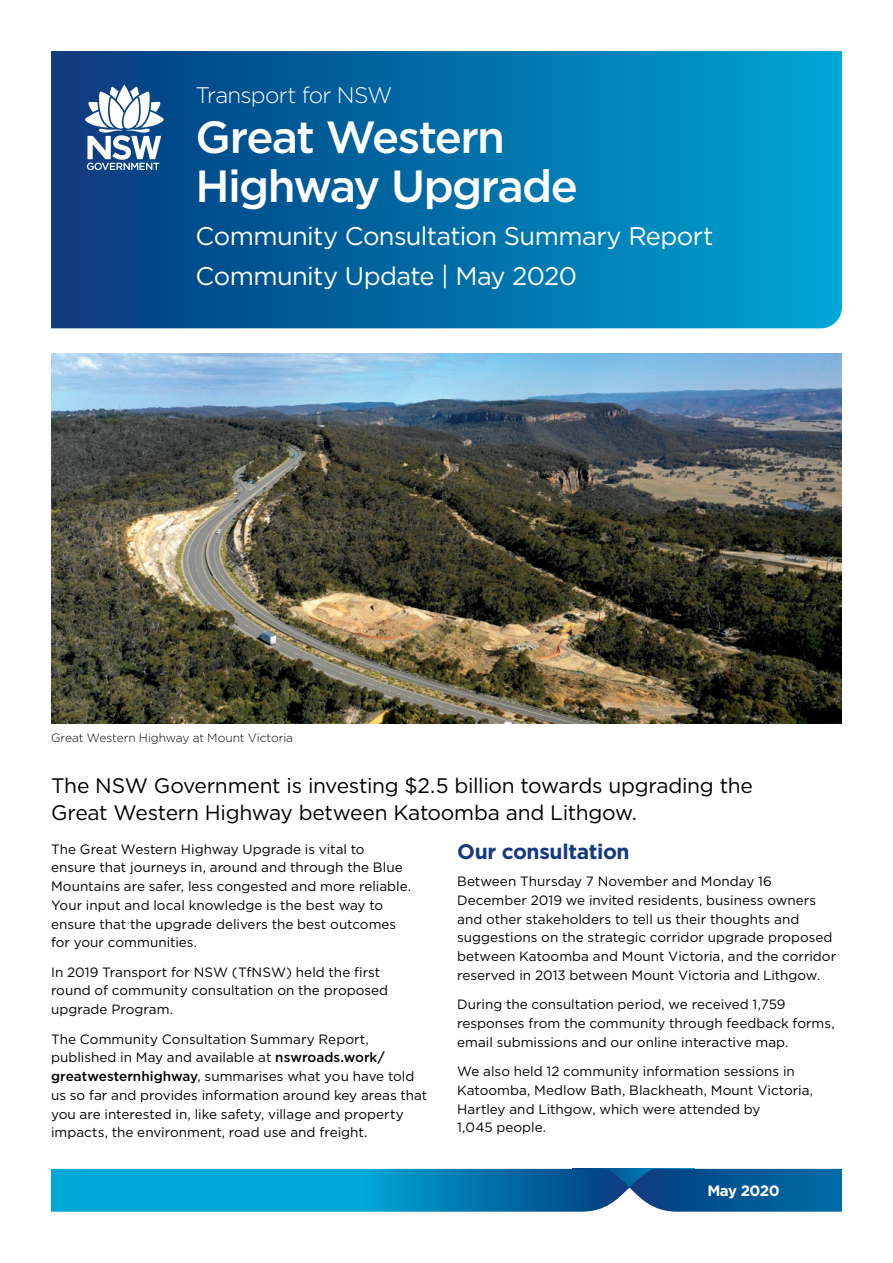
<style>
.page{position:relative;width:893px;height:1263px;background:#fff}
.page>*{position:absolute;margin:0;border:0;box-sizing:border-box;transform-origin:0 0}
._01_H1_Indent{font:500 45px/49.5px "Gotham";letter-spacing:-.04em;color:#fff}
._00_CoverSub_Indent{font:25.5px "Gotham";letter-spacing:-.025em;color:#fff}
._01_H1_Indent-2{font:300 22.5px "Gotham";letter-spacing:-.035em;color:#fff}
._02_Intro{font:21px/27px "Gotham";letter-spacing:-.015em;color:#000}
._01_H2{font:700 21px "Gotham";letter-spacing:-.015em;color:#15397f}
.Date{font:700 15px "Gotham";letter-spacing:-.03em;color:#fff}
._02_Body{font:13.5px/18.8px "Gotham";color:#000}
.t1{font:300 12px "Gotham";letter-spacing:-.005em;color:#000}
.s1{font-weight:500}
</style>
<div class="page">
<svg style="left:51px;top:51px;width:791px;height:277px;background:#016fa8"></svg>
<svg style="left:51px;top:1169px;width:791px;height:43px;background:#0884b8"></svg>
<img style="left:51px;top:353px;width:791px;height:371px">
<svg style="left:85px;top:85px;width:79px;height:85px"></svg>
<h1 class="_01_H1_Indent-2" style="left:196px;top:81px;width:198px">Transport for NSW</h1>
<h1 class="_01_H1_Indent" style="left:196px;top:111px;width:384px">Great Western<br>Highway Upgrade</h1>
<h2 class="_00_CoverSub_Indent" style="left:196px;top:219px;width:519px">Community Consultation Summary Report</h2>
<h2 class="_00_CoverSub_Indent" style="left:196px;top:260px;width:383px">Community Update | May 2020</h2>
<p class="t1" style="left:51px;top:730px;width:244px">Great Western Highway at Mount Victoria</p>
<p class="_02_Intro" style="left:51px;top:771px;width:703px">The NSW Government is investing $2.5 billion towards upgrading the<br>Great Western Highway between Katoomba and Lithgow.</p>
<p class="_02_Body" style="left:51px;top:839px;width:362px">The Great Western Highway Upgrade is vital to ensure that journeys in, around and through the Blue Mountains are safer, less congested and more reliable.<br>Your input and local knowledge is the best way to ensure that the upgrade delivers the best outcomes for your communities.</p>
<p class="_02_Body" style="left:51px;top:962px;width:339px">In 2019 Transport for NSW (TfNSW) held the first round of community consultation on the proposed upgrade Program.</p>
<p class="_02_Body" style="left:51px;top:1029px;width:378px">The Community Consultation Summary Report, published in May and available at <span class="s1">nswroads.work/ greatwesternhighway</span>, summarises what you have told us so far and provides information around key areas that you are interested in, like safety, village and property impacts, the environment, road use and freight.</p>
<h2 class="_01_H2" style="left:457px;top:837px;width:174px">Our consultation</h2>
<p class="_02_Body" style="left:457px;top:871px;width:381px">Between Thursday 7 November and Monday 16<br>December 2019 we invited residents, business owners and other stakeholders to tell us their thoughts and suggestions on the strategic corridor upgrade proposed between Katoomba and Mount Victoria, and the corridor reserved in 2013 between Mount Victoria and Lithgow.</p>
<p class="_02_Body" style="left:457px;top:995px;width:379px">During the consultation period, we received 1,759 responses from the community through feedback forms, email submissions and our online interactive map.</p>
<p class="_02_Body" style="left:457px;top:1061px;width:357px">We also held 12 community information sessions in Katoomba, Medlow Bath, Blackheath, Mount Victoria, Hartley and Lithgow, which were attended by<br>1,045 people.</p>
<p class="Date" style="left:707px;top:1181px;width:74px">May 2020</p>
</div>
